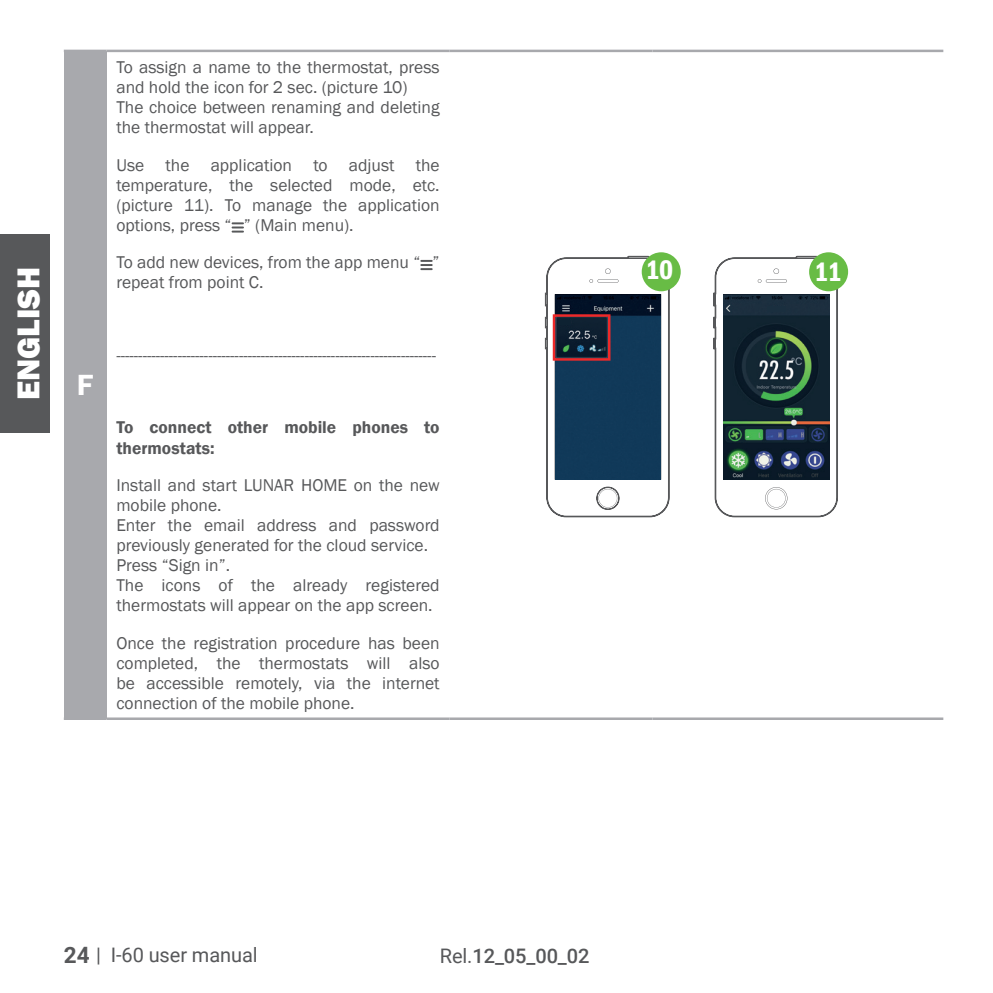
<style>
.page{position:relative;width:993px;height:993px;background:#fff}
.page>*{position:absolute;margin:0;border:0;box-sizing:border-box;transform-origin:0 0}
.t1{font:800 32.5px "Franklin Gothic";color:#fff}
.t2{font:600 30px "Franklin Gothic";color:#fff}
.t3{font:600 condensed 27.5px "Franklin Gothic";color:#fff}
.t4{font:20px "Roboto";letter-spacing:-.005em;color:#57585a}
.t5{font:500 20px "Roboto";letter-spacing:-.005em;color:#57585a}
.t6{font:17.5px/20px "Franklin Gothic";color:#57585a}
.t7{font:600 17.5px/20px "Franklin Gothic";color:#57585a}
.s1{font-weight:700;font-size:22.5px}
.s2{font-weight:400}
</style>
<div class="page">
<div style="left:0;top:234px;width:50px;height:198px;background:#57585a"></div>
<div style="left:64px;top:51px;width:42px;height:667px;background:#a8a9ad"></div>
<hr style="left:106px;top:50px;width:343px;height:2px;background:#a8a9ad">
<hr style="left:449px;top:50px;width:203px;height:2px;background:#a8a9ad">
<hr style="left:652px;top:50px;width:291px;height:2px;background:#a8a9ad">
<hr style="left:64px;top:717px;width:42px;height:2px;background:#a8a9ad">
<hr style="left:106px;top:717px;width:343px;height:2px;background:#a8a9ad">
<hr style="left:449px;top:717px;width:203px;height:2px;background:#a8a9ad">
<hr style="left:652px;top:717px;width:291px;height:2px;background:#a8a9ad">
<hr style="left:64px;top:50px;width:42px;height:2px;background:#a8a9ad">
<svg style="left:231px;top:222px;width:13px;height:10px"></svg>
<svg style="left:420px;top:260px;width:12px;height:10px"></svg>
<svg style="left:713px;top:255px;width:125px;height:263px"></svg>
<img style="left:723px;top:294px;width:105px;height:185px">
<svg style="left:544px;top:255px;width:126px;height:263px"></svg>
<img style="left:555px;top:294px;width:105px;height:185px">
<div style="left:552px;top:314px;width:58px;height:46px;border:2px solid #ee2929"></div>
<div style="left:767px;top:305px;width:18px;height:6px;background:#1a2f3f"></div>
<div style="left:558px;top:320px;width:12px;height:5px;background:#0e2232"></div>
<div style="left:808px;top:252px;width:39px;height:39px;background:#68bc45;border-radius:50%"></div>
<div style="left:641px;top:252px;width:39px;height:39px;background:#68bc45;border-radius:50%"></div>
<h1 class="t1" style="left:7px;top:400px;width:135px;rotate:-90deg">ENGLISH</h1>
<p class="t6" style="left:116px;top:58px;width:325px">To assign a name to the thermostat, press and hold the icon for 2 sec. (picture 10)<br>The choice between renaming and deleting the thermostat will appear.</p>
<p class="t6" style="left:116px;top:155px;width:325px;text-align:justify">Use the application to adjust the temperature, the selected mode, etc. (picture 11). To manage the application options, press “ ” (Main menu).</p>
<p class="t6" style="left:116px;top:253px;width:325px">To add new devices, from the app menu “ ” repeat from point C.</p>
<h2 class="t2" style="left:77px;top:366px;width:18px">F</h2>
<p class="t6" style="left:116px;top:345px;width:321px">-------------------------------------------------------------------------</p>
<p class="t7" style="left:116px;top:417px;width:324px">To connect other mobile phones to thermostats:</p>
<p class="t6" style="left:116px;top:475px;width:325px">Install and start LUNAR HOME on the new mobile phone.<br>Enter the email address and password previously generated for the cloud service.<br>Press “Sign in”.<br>The icons of the already registered thermostats will appear on the app screen.</p>
<p class="t6" style="left:116px;top:633px;width:325px;text-align:justify">Once the registration procedure has been completed, the thermostats will also be accessible remotely, via the internet connection of the mobile phone.</p>
<h3 class="t3" style="left:645px;top:251px;width:29px">10</h3>
<h3 class="t3" style="left:814px;top:254px;width:29px">11</h3>
<p class="t4" style="left:64px;top:940px;width:195px"><span class="s1">24</span> | I-60 user manual</p>
<p class="t5" style="left:439px;top:941px;width:151px"><span class="s2">Rel.</span>12_05_00_02</p>
</div>
